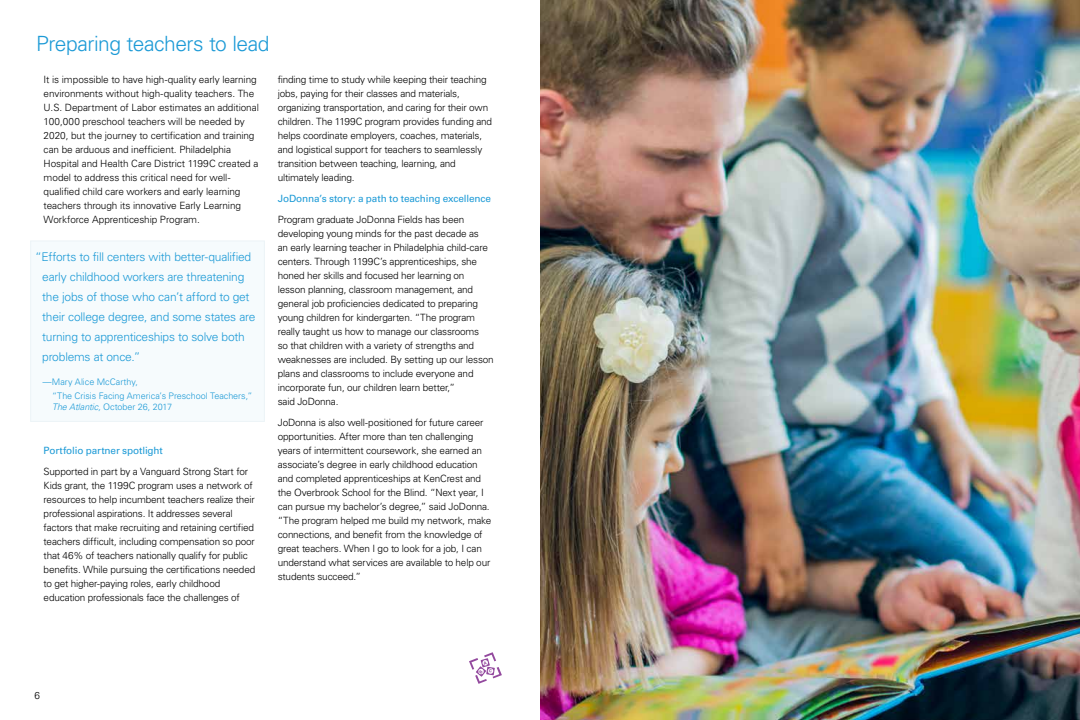
<style>
.page{position:relative;width:1080px;height:720px;background:#fff}
.page>*{position:absolute;margin:0;border:0;box-sizing:border-box;transform-origin:0 0}
.t1{font:300 21px "Univers LT Std";letter-spacing:-.02em;color:#1c9ad6}
.t2{font:300 12px/20px "Univers LT Std";letter-spacing:-.02em;color:#1c9ad6}
.t3{font:300 10px/14px "Univers LT Std";letter-spacing:-.02em;color:#000}
.t4{font:10px "Univers LT Std";letter-spacing:-.015em;color:#1c9ad6}
.t5{font:300 9px/14px "Univers LT Std";letter-spacing:-.005em;color:#1c9ad6}
.s1{font-style:italic}
</style>
<div class="page">
<img style="left:540px;top:0;width:540px;height:720px">
<div style="left:30px;top:240px;width:235px;height:182px;background:#f6fbfd"></div>
<svg style="left:469px;top:652px;width:33px;height:32px"></svg>
<h1 class="t1" style="left:36px;top:31px;width:235px">Preparing teachers to lead</h1>
<p class="t3" style="left:44px;top:73px;width:217px">It is impossible to have high-quality early learning environments without high-quality teachers. The U.S. Department of Labor estimates an additional 100,000 preschool teachers will be needed by 2020, but the journey to certification and training can be arduous and inefficient. Philadelphia Hospital and Health Care District 1199C created a model to address this critical need for well&shy;qualified child care workers and early learning teachers through its innovative Early Learning Workforce Apprenticeship Program.</p>
<p class="t2" style="left:42px;top:246px;width:215px;text-indent:-7px">“Efforts to fill centers with better-qualified early childhood workers are threatening the jobs of those who can’t afford to get their college degree, and some states are turning to apprenticeships to solve both problems at once.”</p>
<p class="t5" style="left:52px;top:374px;width:202px;text-indent:-10px"><span class="s1">—</span>Mary Alice McCarthy,<br>“The Crisis Facing America’s Preschool Teachers,”</p>
<p class="t5" style="left:52px;top:399px;width:121px"><span class="s1">The Atlantic,</span> October 26, 2017</p>
<p class="t4" style="left:44px;top:445px;width:121px">Portfolio partner spotlight</p>
<p class="t3" style="left:44px;top:465px;width:213px">Supported in part by a Vanguard Strong Start for Kids grant, the 1199C program uses a network of resources to help incumbent teachers realize their professional aspirations. It addresses several factors that make recruiting and retaining certified teachers difficult, including compensation so poor that 46% of teachers nationally qualify for public benefits. While pursuing the certifications needed to get higher-paying roles, early childhood education professionals face the challenges of</p>
<p class="t3" style="left:278px;top:73px;width:216px">finding time to study while keeping their teaching jobs, paying for their classes and materials, organizing transportation, and caring for their own children. The 1199C program provides funding and helps coordinate employers, coaches, materials, and logistical support for teachers to seamlessly transition between teaching, learning, and ultimately leading.</p>
<p class="t4" style="left:278px;top:193px;width:215px">JoDonna’s story: a path to teaching excellence</p>
<p class="t3" style="left:278px;top:213px;width:218px">Program graduate JoDonna Fields has been developing young minds for the past decade as<br>an early learning teacher in Philadelphia child-care centers. Through 1199C’s apprenticeships, she honed her skills and focused her learning on lesson planning, classroom management, and general job proficiencies dedicated to preparing young children for kindergarten. “The program really taught us how to manage our classrooms<br>so that children with a variety of strengths and weaknesses are included. By setting up our lesson plans and classrooms to include everyone and incorporate fun, our children learn better,”<br>said JoDonna.</p>
<p class="t3" style="left:278px;top:416px;width:215px">JoDonna is also well-positioned for future career opportunities. After more than ten challenging years of intermittent coursework, she earned an associate’s degree in early childhood education and completed apprenticeships at KenCrest and the Overbrook School for the Blind. “Next year, I can pursue my bachelor’s degree,” said JoDonna. “The program helped me build my network, make connections, and benefit from the knowledge of great teachers. When I go to look for a job, I can understand what services are available to help our students succeed.”</p>
<p class="t3" style="left:35px;top:689px;width:7px">6</p>
</div>
